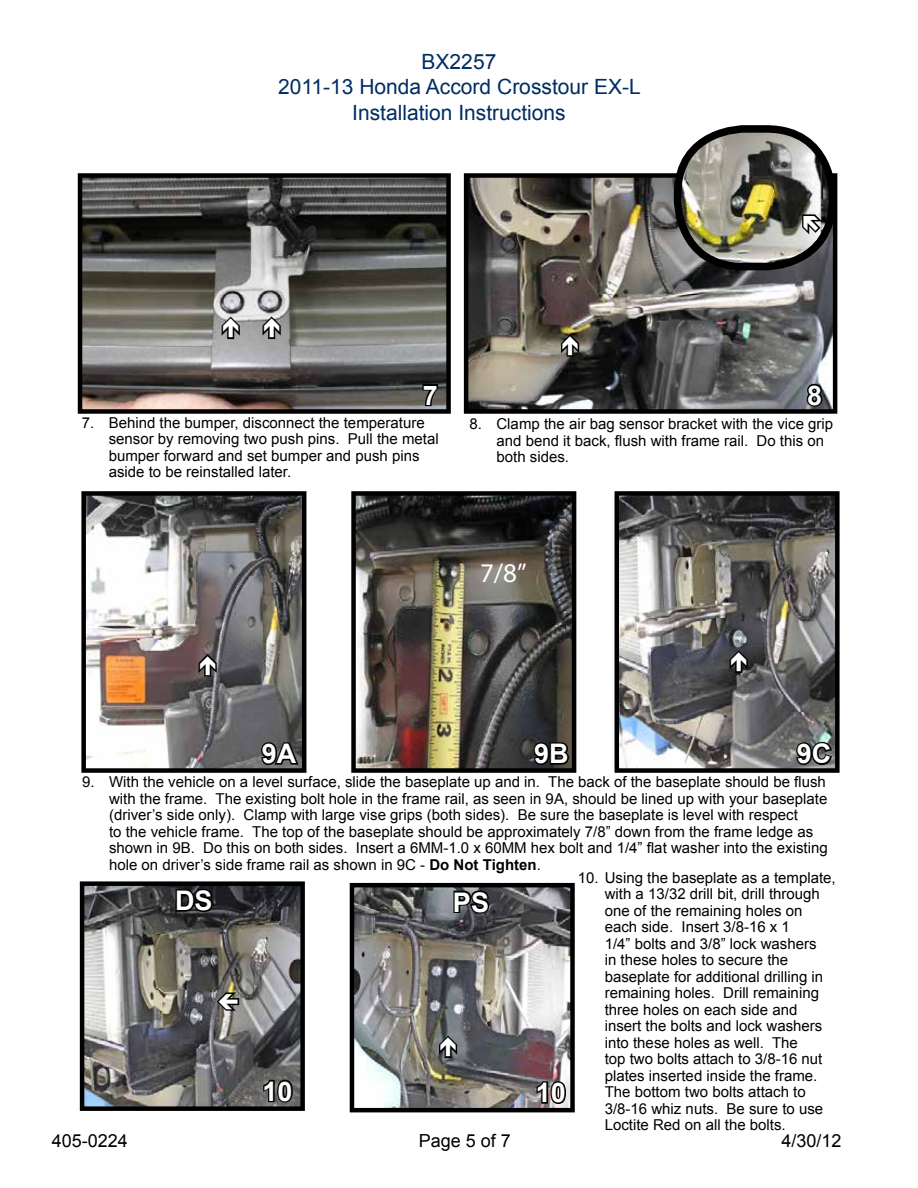
<style>
.page{position:relative;width:918px;height:1188px;background:#fff}
.page>*{position:absolute;margin:0;border:0;box-sizing:border-box;transform-origin:0 0}
.t1{font:700 27px "Arial";color:#fff}
.t2{font:27px "Myriad Pro";color:#fff}
.t3{font:21px/25.2px "Arial";color:#002d62;text-align:center}
.t4{font:18px "Arial";color:#000}
.t5{font:15px/16.5px "Arial";color:#000}
.s1{font-weight:700}
</style>
<div class="page">
<img style="left:469px;top:178px;width:363px;height:231px">
<div style="left:464px;top:173px;width:373px;height:241px;border:4px solid #000"></div>
<img style="left:83px;top:178px;width:363px;height:231px">
<div style="left:78px;top:173px;width:373px;height:241px;border:4px solid #000"></div>
<img style="left:678px;top:129px;width:154px;height:138px">
<div style="left:674px;top:125px;width:162px;height:145px;border:8px solid #000;border-radius:66px"></div>
<svg style="left:421px;top:383px;width:19px;height:25px"></svg>
<svg style="left:805px;top:382px;width:20px;height:27px"></svg>
<img style="left:86px;top:496px;width:215px;height:272px">
<div style="left:81px;top:491px;width:225px;height:282px;border:4px solid #000"></div>
<img style="left:356px;top:496px;width:215px;height:272px">
<div style="left:351px;top:491px;width:225px;height:282px;border:4px solid #000"></div>
<img style="left:620px;top:496px;width:215px;height:272px">
<div style="left:615px;top:491px;width:225px;height:282px;border:4px solid #000"></div>
<img style="left:85px;top:886px;width:215px;height:220px">
<div style="left:80px;top:881px;width:225px;height:230px;border:4px solid #000"></div>
<img style="left:355px;top:888px;width:215px;height:219px">
<div style="left:350px;top:883px;width:225px;height:229px;border:4px solid #000"></div>
<svg style="left:262px;top:1078px;width:33px;height:26px"></svg>
<svg style="left:531px;top:740px;width:40px;height:27px"></svg>
<svg style="left:794px;top:740px;width:40px;height:27px"></svg>
<svg style="left:174px;top:887px;width:41px;height:27px"></svg>
<svg style="left:452px;top:888px;width:40px;height:27px"></svg>
<svg style="left:535px;top:1079px;width:33px;height:27px"></svg>
<svg style="left:259px;top:740px;width:42px;height:27px"></svg>
<svg style="left:220px;top:314px;width:23px;height:27px"></svg>
<svg style="left:261px;top:314px;width:22px;height:26px"></svg>
<svg style="left:560px;top:332px;width:22px;height:26px"></svg>
<svg style="left:801px;top:212px;width:25px;height:26px"></svg>
<svg style="left:197px;top:652px;width:22px;height:26px"></svg>
<svg style="left:728px;top:648px;width:23px;height:26px"></svg>
<svg style="left:437px;top:1033px;width:23px;height:27px"></svg>
<svg style="left:215px;top:990px;width:26px;height:22px"></svg>
<h2 class="t3" style="left:278px;top:50px;width:364px">BX2257<br>2011-13 Honda Accord Crosstour EX-L<br>Installation Instructions</h2>
<h1 class="t1" style="left:423px;top:377px;width:17px">7</h1>
<h1 class="t1" style="left:807px;top:377px;width:17px">8</h1>
<p class="t5" style="left:109px;top:415px;width:332px;text-indent:-27px">7. Behind the bumper, disconnect the temperature sensor by removing two push pins. Pull the metal bumper forward and set bumper and push pins aside to be reinstalled later.</p>
<p class="t5" style="left:496px;top:416px;width:338px;text-indent:-27px">8. Clamp the air bag sensor bracket with the vice grip and bend it back, flush with frame rail. Do this on both sides.</p>
<h1 class="t1" style="left:262px;top:736px;width:36px">9A</h1>
<h1 class="t2" style="left:480px;top:556px;width:48px">7/8”</h1>
<h1 class="t1" style="left:534px;top:736px;width:36px">9B</h1>
<h1 class="t1" style="left:797px;top:736px;width:36px">9C</h1>
<p class="t5" style="left:109px;top:774px;width:720px;text-indent:-27px">9. With the vehicle on a level surface, slide the baseplate up and in. The back of the baseplate should be flush with the frame. The existing bolt hole in the frame rail, as seen in 9A, should be lined up with your baseplate (driver’s side only). Clamp with large vise grips (both sides). Be sure the baseplate is level with respect<br>to the vehicle frame. The top of the baseplate should be approximately 7/8” down from the frame ledge as shown in 9B. Do this on both sides. Insert a 6MM-1.0 x 60MM hex bolt and 1/4” flat washer into the existing hole on driver’s side frame rail as shown in 9C - <span class="s1">Do Not Tighten</span>.</p>
<p class="t5" style="left:605px;top:869px;width:232px;text-indent:-27px">10. Using the baseplate as a template, with a 13/32 drill bit, drill through one of the remaining holes on each side. Insert 3/8-16 x 1<br>1/4” bolts and 3/8” lock washers<br>in these holes to secure the baseplate for additional drilling in remaining holes. Drill remaining three holes on each side and insert the bolts and lock washers into these holes as well. The<br>top two bolts attach to 3/8-16 nut plates inserted inside the frame.<br>The bottom two bolts attach to<br>3/8-16 whiz nuts. Be sure to use<br>Loctite Red on all the bolts.</p>
<h1 class="t1" style="left:175px;top:883px;width:39px">DS</h1>
<h1 class="t1" style="left:453px;top:884px;width:38px">PS</h1>
<h1 class="t1" style="left:263px;top:1073px;width:32px">10</h1>
<h1 class="t1" style="left:536px;top:1075px;width:32px">10</h1>
<p class="t4" style="left:52px;top:1129px;width:78px">405-0224</p>
<p class="t4" style="left:419px;top:1129px;width:94px">Page 5 of 7</p>
<p class="t4" style="left:782px;top:1129px;width:62px">4/30/12</p>
</div>
